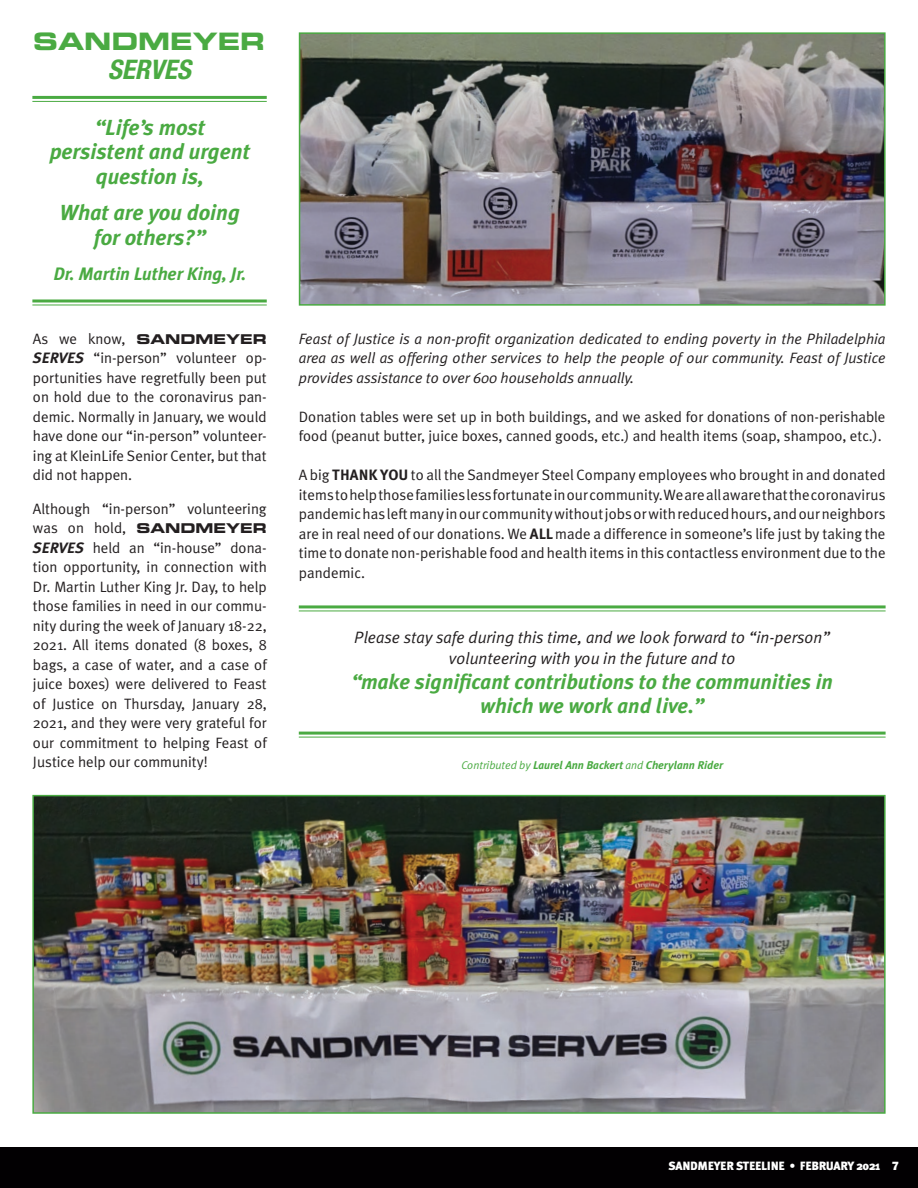
<style>
.page{position:relative;width:918px;height:1188px;background:#fff}
.page>*{position:absolute;margin:0;border:0;box-sizing:border-box;transform-origin:0 0}
.Body{font:italic 700 condensed 27px "Helvetica Neue";color:#4aaa42}
.Body-2{font:24px "Eurostile Bold Extended Two";color:#4aaa42}
.We_Salute_Black_text{font:italic 700 21.75px/24.8px "Meta Plus";color:#4aaa42;text-align:center}
.Body-3{font:italic 700 21px/24px "Meta Plus";color:#4aaa42;text-align:center}
.We_Salute_Black_text-2{font:italic 700 18px "Meta Plus";letter-spacing:-.005em;color:#4aaa42}
.Body-4{font:italic 16.5px/21px "Meta Plus Normal";color:#231f20;text-align:center}
.Body-5{font:15px/19.5px "Meta Plus Normal";color:#231f20;text-align:justify}
.Body-6{font:italic 15px/19.5px "Meta Plus Normal";color:#231f20;text-align:justify}
.Text{font:900 12px "Meta Plus";letter-spacing:-.025em;color:#fff}
.contributed_by{font:italic 700 11.25px "Meta Plus";letter-spacing:-.005em;color:#4aaa42}
.s1{font-family:"Eurostile Bold Extended Two";font-size:13.5px}
.s2{font-family:"Meta Plus";font-weight:700;font-style:italic}
.s3{font-family:"Meta Plus";font-weight:700}
.s4{font-family:"Meta Plus Normal";font-weight:400}
.s5{font-family:"Franklin Gothic";font-weight:800}
</style>
<div class="page">
<img style="left:302px;top:35px;width:581px;height:268px">
<div style="left:299px;top:32px;width:587px;height:274px;border:2px solid #4aaa42"></div>
<img style="left:35px;top:798px;width:848px;height:313px">
<div style="left:32px;top:795px;width:854px;height:319px;border:2px solid #4aaa42"></div>
<div style="left:0;top:1148px;width:918px;height:40px;background:#020002"></div>
<hr style="left:32px;top:96px;width:235px;height:3px;background:#4aaa42">
<hr style="left:32px;top:101px;width:235px;height:1px;background:#4aaa42">
<hr style="left:32px;top:299px;width:235px;height:3px;background:#4aaa42">
<hr style="left:32px;top:304px;width:235px;height:1px;background:#4aaa42">
<hr style="left:299px;top:605px;width:587px;height:3px;background:#4aaa42">
<hr style="left:299px;top:610px;width:587px;height:1px;background:#4aaa42">
<hr style="left:299px;top:732px;width:587px;height:3px;background:#4aaa42">
<hr style="left:299px;top:737px;width:587px;height:1px;background:#4aaa42">
<p class="Body-2" style="left:33px;top:25px;width:233px">SANDMEYER</p>
<p class="Body" style="left:108px;top:53px;width:85px">SERVES</p>
<p class="We_Salute_Black_text" style="left:50px;top:115px;width:202px">“Life’s most persistent and urgent question is,</p>
<p class="We_Salute_Black_text" style="left:60px;top:200px;width:182px">What are you doing for others?”</p>
<p class="We_Salute_Black_text-2" style="left:53px;top:263px;width:194px">Dr. Martin Luther King, Jr.</p>
<p class="Body-5" style="left:33px;top:329px;width:235px">As we know, <span class="s1">SANDMEYER </span><span class="s2">SERVES</span> “in-person” volunteer op&shy;portunities have regretfully been put on hold due to the coronavirus pan&shy;demic. Normally in January, we would have done our “in-person” volunteer&shy;ing at KleinLife Senior Center, but that did not happen.</p>
<p class="Body-5" style="left:33px;top:499px;width:235px">Although “in-person” volunteering was on hold, <span class="s1">SANDMEYER </span><span class="s2">SERVES</span> held an “in-house” dona&shy;tion opportunity, in connection with Dr. Martin Luther King Jr. Day, to help those families in need in our commu&shy;nity during the week of January 18-22, 2021. All items donated (8 boxes, 8 bags, a case of water, and a case of juice boxes) were delivered to Feast of Justice on Thursday, January 28, 2021, and they were very grateful for our commitment to helping Feast of Justice help our community!</p>
<p class="Body-6" style="left:299px;top:329px;width:588px">Feast of Justice is a non-profit organization dedicated to ending poverty in the Philadelphia area as well as offering other services to help the people of our community. Feast of Justice provides assistance to over 600 households annually.</p>
<p class="Body-5" style="left:299px;top:407px;width:588px">Donation tables were set up in both buildings, and we asked for donations of non-perishable food (peanut butter, juice boxes, canned goods, etc.) and health items (soap, shampoo, etc.).</p>
<p class="Body-5" style="left:299px;top:465px;width:588px">A big <span class="s3">THANK YOU</span> to all the Sandmeyer Steel Company employees who brought in and donated items to help those families less fortunate in our community. We are all aware that the coronavirus pandemic has left many in our community without jobs or with reduced hours, and our neighbors are in real need of our donations. We <span class="s3">ALL</span> made a difference in someone’s life just by taking the time to donate non-perishable food and health items in this contactless environment due to the pandemic.</p>
<p class="Body-4" style="left:354px;top:626px;width:477px">Please stay safe during this time, and we look forward to “in-person” volunteering with you in the future and to</p>
<p class="Body-3" style="left:351px;top:669px;width:483px">“make significant contributions to the communities in which we work and live.”</p>
<p class="contributed_by" style="left:461px;top:759px;width:263px"><span class="s4">Contributed by</span> Laurel Ann Backert <span class="s4">and</span> Cherylann Rider</p>
<p class="Text" style="left:669px;top:1159px;width:232px">SANDMEYER STEELINE • FEBRUARY 2021 <span class="s5">7</span></p>
</div>
